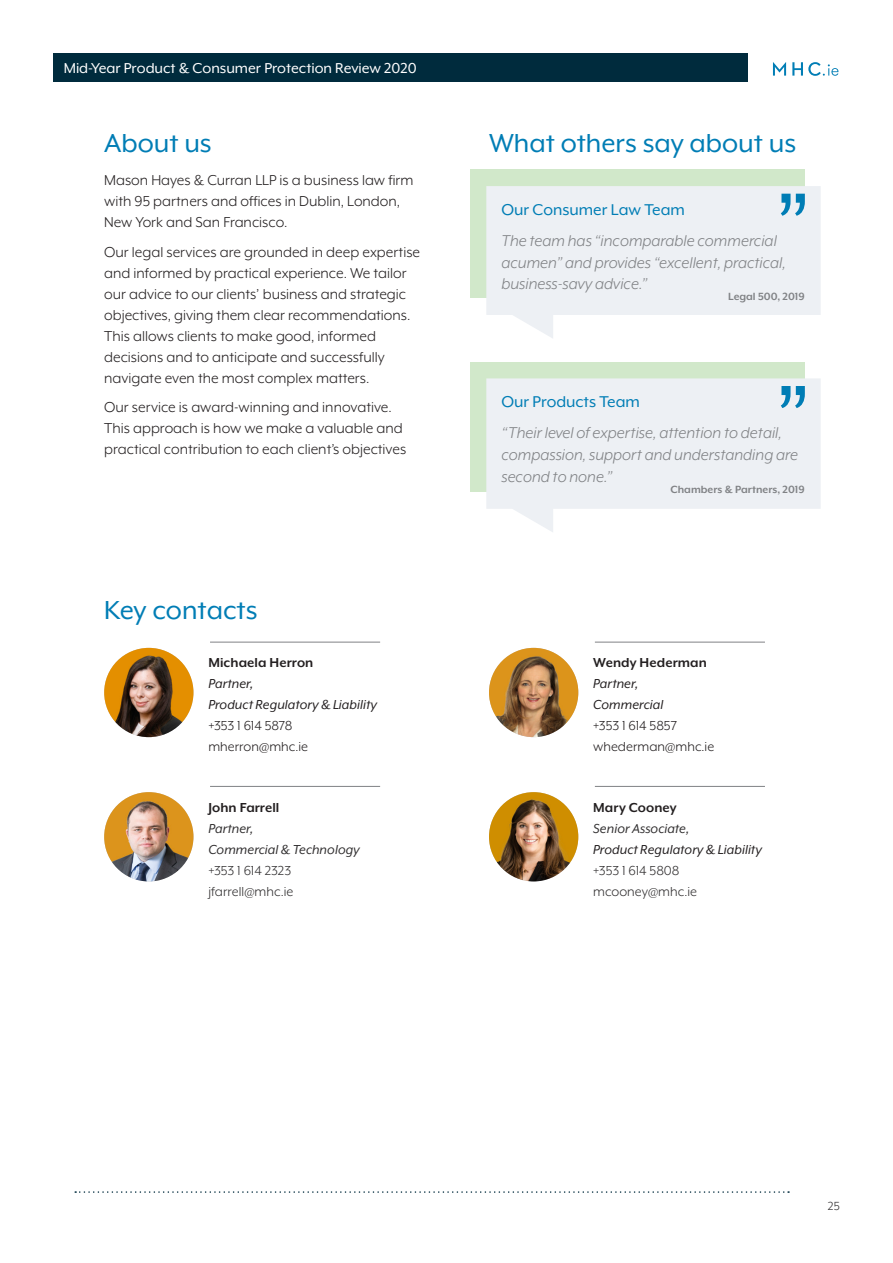
<style>
.page{position:relative;width:893px;height:1263px;background:#fff}
.page>*{position:absolute;margin:0;border:0;box-sizing:border-box;transform-origin:0 0}
.MHC_Sub_Head{font:30px "Mr Eaves XL Mod OT";color:#007db5}
.MHC_Quote_Text{font:italic 18px/21.6px "Mr Eaves XL Mod OT";color:#808285}
.MHC_Quote_Title{font:18px "Mr Eaves XL Mod OT";color:#007db5}
.MHC_Body{font:16.5px/21px "Mr Eaves XL Mod OT";color:#231f20}
.MHC_Header_Title{font:16.5px "Mr Eaves XL Mod OT";color:#fff}
.MHC_Partner_Text{font:italic 15px "Mr Eaves XL Mod OT";letter-spacing:.005em;color:#231f20}
.MHC_Partner_Text-2{font:15px "Mr Eaves XL Mod OT";color:#231f20}
.MHC_Partner_Text-3{font:15px "Mr Eaves XL Mod OT";color:#312f30}
.MHC_Partner_Text-4{font:700 15px "Mr Eaves XL Mod OT";letter-spacing:.005em;color:#231f20}
.MHC_Partner_Text-5{font:italic 15px "Mr Eaves XL Mod OT";letter-spacing:.005em;color:#312f30}
.MHC_Partner_Text-6{font:13.5px "Mr Eaves XL Mod OT";color:#312f30}
.MHC_Quote_Reference{font:700 12px "Mr Eaves XL Mod OT";color:#808285}
</style>
<div class="page">
<hr style="left:210px;top:642px;width:170px;height:1px;background:#808285">
<img style="left:104px;top:648px;width:89px;height:89px;border-radius:45px">
<svg style="left:75px;top:1191px;width:714px;height:2px"></svg>
<div style="left:470px;top:170px;width:335px;height:128px;background:#d1e8ca"></div>
<svg style="left:486px;top:186px;width:335px;height:152px;background:#eff2f5"></svg>
<svg style="left:781px;top:194px;width:24px;height:22px"></svg>
<div style="left:470px;top:362px;width:335px;height:130px;background:#d1e8ca"></div>
<svg style="left:486px;top:378px;width:335px;height:154px;fill:#edf0f4"></svg>
<svg style="left:781px;top:386px;width:24px;height:22px"></svg>
<div style="left:53px;top:53px;width:694px;height:29px;background:#002b3d"></div>
<svg style="left:773px;top:62px;width:65px;height:14px"></svg>
<hr style="left:595px;top:642px;width:170px;height:1px;background:#808285">
<img style="left:489px;top:648px;width:89px;height:89px;border-radius:45px">
<hr style="left:595px;top:786px;width:170px;height:1px;background:#808285">
<img style="left:489px;top:792px;width:89px;height:89px;border-radius:45px">
<hr style="left:210px;top:786px;width:170px;height:1px;background:#808285">
<img style="left:104px;top:792px;width:89px;height:89px;border-radius:45px">
<p class="MHC_Header_Title" style="left:64px;top:60px;width:354px">Mid-Year Product &amp; Consumer Protection Review 2020</p>
<p class="MHC_Sub_Head" style="left:104px;top:128px;width:109px">About us</p>
<p class="MHC_Body" style="left:104px;top:170px;width:311px">Mason Hayes &amp; Curran LLP is a business law firm with 95 partners and offices in Dublin, London,<br>New York and San Francisco.</p>
<p class="MHC_Body" style="left:104px;top:241px;width:317px">Our legal services are grounded in deep expertise and informed by practical experience. We tailor our advice to our clients’ business and strategic objectives, giving them clear recommendations.<br>This allows clients to make good, informed decisions and to anticipate and successfully navigate even the most complex matters.</p>
<p class="MHC_Body" style="left:104px;top:397px;width:304px">Our service is award-winning and innovative.<br>This approach is how we make a valuable and practical contribution to each client’s objectives</p>
<p class="MHC_Sub_Head" style="left:104px;top:595px;width:155px">Key contacts</p>
<p class="MHC_Partner_Text-4" style="left:208px;top:655px;width:107px">Michaela Herron</p>
<p class="MHC_Partner_Text" style="left:208px;top:676px;width:47px">Partner,</p>
<p class="MHC_Partner_Text" style="left:208px;top:697px;width:170px">Product Regulatory &amp; Liability</p>
<p class="MHC_Partner_Text-2" style="left:208px;top:718px;width:86px">+353 1 614 5878</p>
<p class="MHC_Partner_Text-2" style="left:208px;top:739px;width:101px">mherron@mhc.ie</p>
<p class="MHC_Partner_Text-4" style="left:208px;top:800px;width:73px">John Farrell</p>
<p class="MHC_Partner_Text-5" style="left:208px;top:821px;width:47px">Partner,</p>
<p class="MHC_Partner_Text-5" style="left:208px;top:842px;width:153px">Commercial &amp; Technology</p>
<p class="MHC_Partner_Text-3" style="left:208px;top:863px;width:84px">+353 1 614 2323</p>
<p class="MHC_Partner_Text-3" style="left:208px;top:884px;width:86px">jfarrell@mhc.ie</p>
<p class="MHC_Sub_Head" style="left:489px;top:128px;width:309px">What others say about us</p>
<p class="MHC_Quote_Title" style="left:501px;top:200px;width:185px">Our Consumer Law Team</p>
<p class="MHC_Quote_Text" style="left:501px;top:230px;width:286px">The team has “incomparable commercial acumen” and provides “excellent, practical, business-savy advice.”</p>
<p class="MHC_Quote_Reference" style="left:728px;top:290px;width:78px">Legal 500, 2019</p>
<p class="MHC_Quote_Title" style="left:501px;top:393px;width:140px">Our Products Team</p>
<p class="MHC_Quote_Text" style="left:501px;top:422px;width:298px">“Their level of expertise, attention to detail, compassion, support and understanding are second to none.”</p>
<p class="MHC_Quote_Reference" style="left:670px;top:484px;width:136px">Chambers &amp; Partners, 2019</p>
<p class="MHC_Partner_Text-4" style="left:593px;top:655px;width:115px">Wendy Hederman</p>
<p class="MHC_Partner_Text" style="left:593px;top:676px;width:47px">Partner,</p>
<p class="MHC_Partner_Text" style="left:593px;top:697px;width:72px">Commercial</p>
<p class="MHC_Partner_Text-2" style="left:593px;top:718px;width:85px">+353 1 614 5857</p>
<p class="MHC_Partner_Text-2" style="left:593px;top:739px;width:123px">whederman@mhc.ie</p>
<p class="MHC_Partner_Text-4" style="left:593px;top:800px;width:85px">Mary Cooney</p>
<p class="MHC_Partner_Text-5" style="left:593px;top:821px;width:98px">Senior Associate,</p>
<p class="MHC_Partner_Text" style="left:593px;top:842px;width:170px">Product Regulatory &amp; Liability</p>
<p class="MHC_Partner_Text-3" style="left:593px;top:863px;width:88px">+353 1 614 5808</p>
<p class="MHC_Partner_Text-3" style="left:593px;top:884px;width:105px">mcooney@mhc.ie</p>
<p class="MHC_Partner_Text-6" style="left:828px;top:1199px;width:13px">25</p>
</div>
